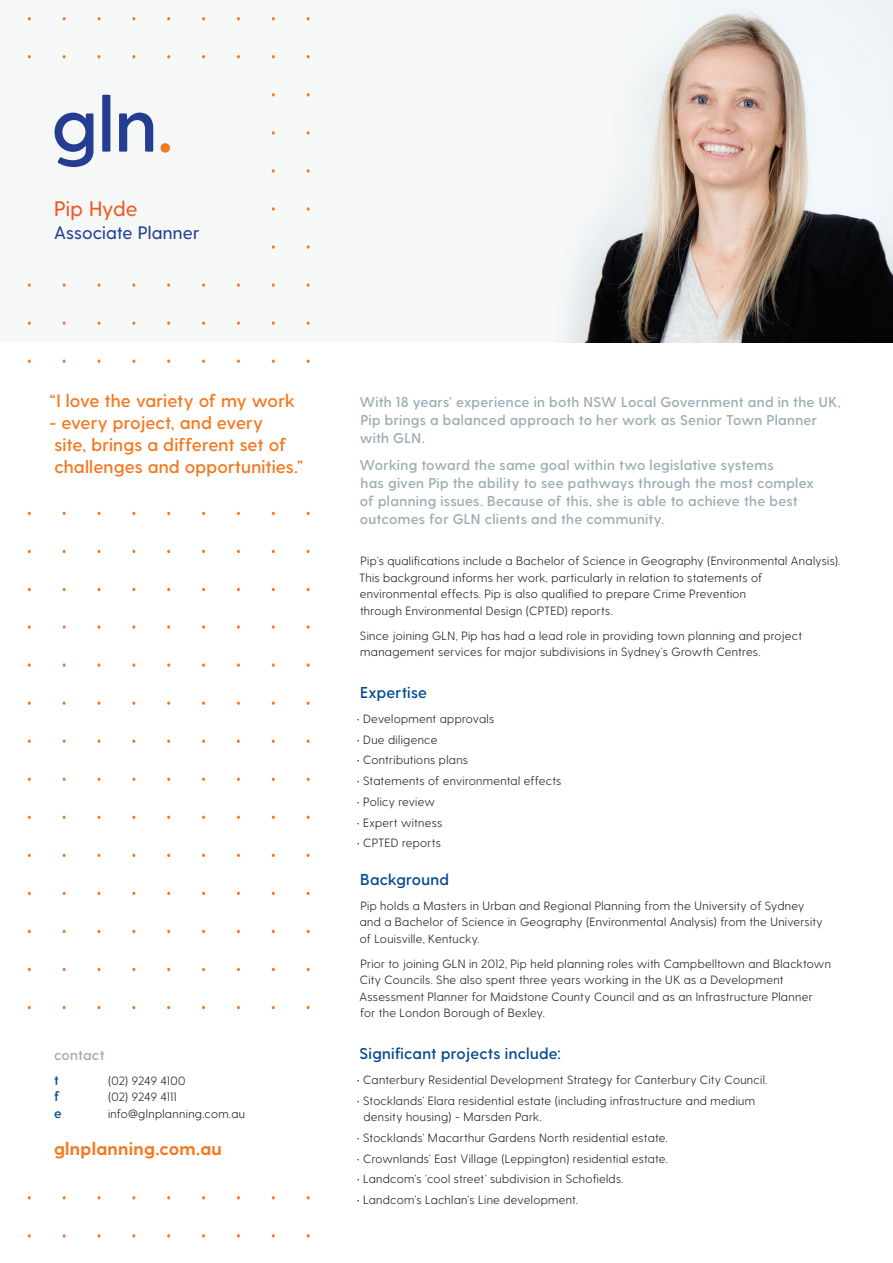
<style>
.page{position:relative;width:893px;height:1263px;background:#fff}
.page>*{position:absolute;margin:0;border:0;box-sizing:border-box;transform-origin:0 0}
.t1{font:500 21px "Greycliff CF";color:#ee5b24}
.t2{font:600 18px/21.8px "Greycliff CF";letter-spacing:.005em;color:#f47921}
.t3{font:700 18px "Greycliff CF";letter-spacing:.015em;color:#f47921}
.t4{font:500 18px "Greycliff CF";letter-spacing:.005em;color:#253f8e}
.t5{font:600 15.75px "Greycliff CF";letter-spacing:.015em;color:#034990}
.t6{font:600 14.25px/18px "Greycliff CF";letter-spacing:.02em;color:#9dadb3}
.t7{font:600 13.5px "Greycliff CF";color:#034990}
.t8{font:300 12px/16.5px "Greycliff CF";letter-spacing:.025em;color:#231f20}
.t9{font:300 12px "Greycliff CF";letter-spacing:.005em;color:#231f20}
</style>
<div class="page">
<img style="left:27px;top:0;width:866px;height:343px">
<svg style="left:307px;top:0;width:3px;height:590px"></svg>
<svg style="left:237px;top:0;width:3px;height:590px"></svg>
<svg style="left:167px;top:0;width:3px;height:590px"></svg>
<svg style="left:28px;top:0;width:3px;height:590px"></svg>
<svg style="left:272px;top:0;width:3px;height:590px"></svg>
<svg style="left:202px;top:0;width:3px;height:590px"></svg>
<svg style="left:307px;top:627px;width:3px;height:611px"></svg>
<svg style="left:237px;top:627px;width:3px;height:611px"></svg>
<svg style="left:167px;top:627px;width:3px;height:611px"></svg>
<svg style="left:97px;top:627px;width:3px;height:611px"></svg>
<svg style="left:28px;top:627px;width:3px;height:611px"></svg>
<svg style="left:272px;top:627px;width:3px;height:611px"></svg>
<svg style="left:202px;top:627px;width:3px;height:611px"></svg>
<svg style="left:132px;top:627px;width:3px;height:611px"></svg>
<svg style="left:63px;top:627px;width:3px;height:611px"></svg>
<div style="left:0;top:1012px;width:321px;height:151px;background:#fff"></div>
<div style="left:0;top:371px;width:333px;height:131px;background:#fff"></div>
<div style="left:0;top:72px;width:249px;height:203px;background:#f6f8f8"></div>
<svg style="left:55px;top:0;width:45px;height:590px"></svg>
<div style="left:102px;top:95px;width:8px;height:57px;background:#243d91"></div>
<svg style="left:119px;top:0;width:34px;height:590px"></svg>
<div style="left:160px;top:143px;width:10px;height:10px;background:#f47921;border-radius:50%"></div>
<h1 class="t1" style="left:54px;top:196px;width:85px">Pip Hyde</h1>
<h2 class="t4" style="left:54px;top:222px;width:147px">Associate Planner</h2>
<h2 class="t2" style="left:49px;top:390px;width:247px">“I love the variety of my work</h2>
<h2 class="t2" style="left:49px;top:412px;width:256px">- every project, and every<br>site, brings a different set of challenges and opportunities.”</h2>
<p class="t6" style="left:54px;top:1046px;width:52px">contact</p>
<p class="t7" style="left:54px;top:1072px;width:6px">t</p>
<p class="t9" style="left:108px;top:1073px;width:79px">(02) 9249 4100</p>
<p class="t7" style="left:54px;top:1088px;width:7px">f</p>
<p class="t9" style="left:108px;top:1090px;width:70px">(02) 9249 4111</p>
<p class="t7" style="left:54px;top:1105px;width:9px">e</p>
<p class="t8" style="left:108px;top:1105px;width:139px">info@glnplanning.com.au</p>
<h2 class="t3" style="left:54px;top:1138px;width:169px">glnplanning.com.au</h2>
<p class="t6" style="left:359px;top:393px;width:483px">With 18 years’ experience in both NSW Local Government and in the UK,<br>Pip brings a balanced approach to her work as Senior Town Planner with GLN.</p>
<p class="t6" style="left:359px;top:456px;width:456px">Working toward the same goal within two legislative systems<br>has given Pip the ability to see pathways through the most complex of planning issues. Because of this, she is able to achieve the best outcomes for GLN clients and the community.</p>
<p class="t8" style="left:359px;top:553px;width:483px">Pip’s qualifications include a Bachelor of Science in Geography (Environmental Analysis).<br>This background informs her work, particularly in relation to statements of environmental effects. Pip is also qualified to prepare Crime Prevention<br>through Environmental Design (CPTED) reports.</p>
<p class="t8" style="left:360px;top:627px;width:444px">Since joining GLN, Pip has had a lead role in providing town planning and project management services for major subdivisions in Sydney’s Growth Centres.</p>
<h3 class="t5" style="left:360px;top:683px;width:68px">Expertise</h3>
<p class="t8" style="left:357px;top:710px;width:139px">• Development approvals</p>
<p class="t8" style="left:357px;top:731px;width:82px">• Due diligence</p>
<p class="t8" style="left:357px;top:752px;width:113px">• Contributions plans</p>
<p class="t8" style="left:357px;top:773px;width:206px">• Statements of environmental effects</p>
<p class="t8" style="left:357px;top:793px;width:80px">• Policy review</p>
<p class="t8" style="left:357px;top:814px;width:87px">• Expert witness</p>
<p class="t8" style="left:357px;top:835px;width:86px">• CPTED reports</p>
<h3 class="t5" style="left:360px;top:870px;width:90px">Background</h3>
<p class="t8" style="left:360px;top:897px;width:464px">Pip holds a Masters in Urban and Regional Planning from the University of Sydney and a Bachelor of Science in Geography (Environmental Analysis) from the University of Louisville, Kentucky.</p>
<p class="t8" style="left:359px;top:955px;width:473px">Prior to joining GLN in 2012, Pip held planning roles with Campbelltown and Blacktown City Councils. She also spent three years working in the UK as a Development Assessment Planner for Maidstone County Council and as an Infrastructure Planner<br>for the London Borough of Bexley.</p>
<h3 class="t5" style="left:360px;top:1044px;width:203px">Significant projects include:</h3>
<p class="t8" style="left:357px;top:1071px;width:412px">• Canterbury Residential Development Strategy for Canterbury City Council.</p>
<p class="t8" style="left:363px;top:1092px;width:393px;text-indent:-7px">• Stocklands’ Elara residential estate (including infrastructure and medium density housing) - Marsden Park.</p>
<p class="t8" style="left:357px;top:1129px;width:312px">• Stocklands’ Macarthur Gardens North residential estate.</p>
<p class="t8" style="left:357px;top:1150px;width:313px">• Crownlands’ East Village (Leppington) residential estate.</p>
<p class="t8" style="left:357px;top:1171px;width:268px">• Landcom’s ‘cool street’ subdivision in Schofields.</p>
<p class="t8" style="left:357px;top:1191px;width:223px">• Landcom’s Lachlan’s Line development.</p>
</div>
